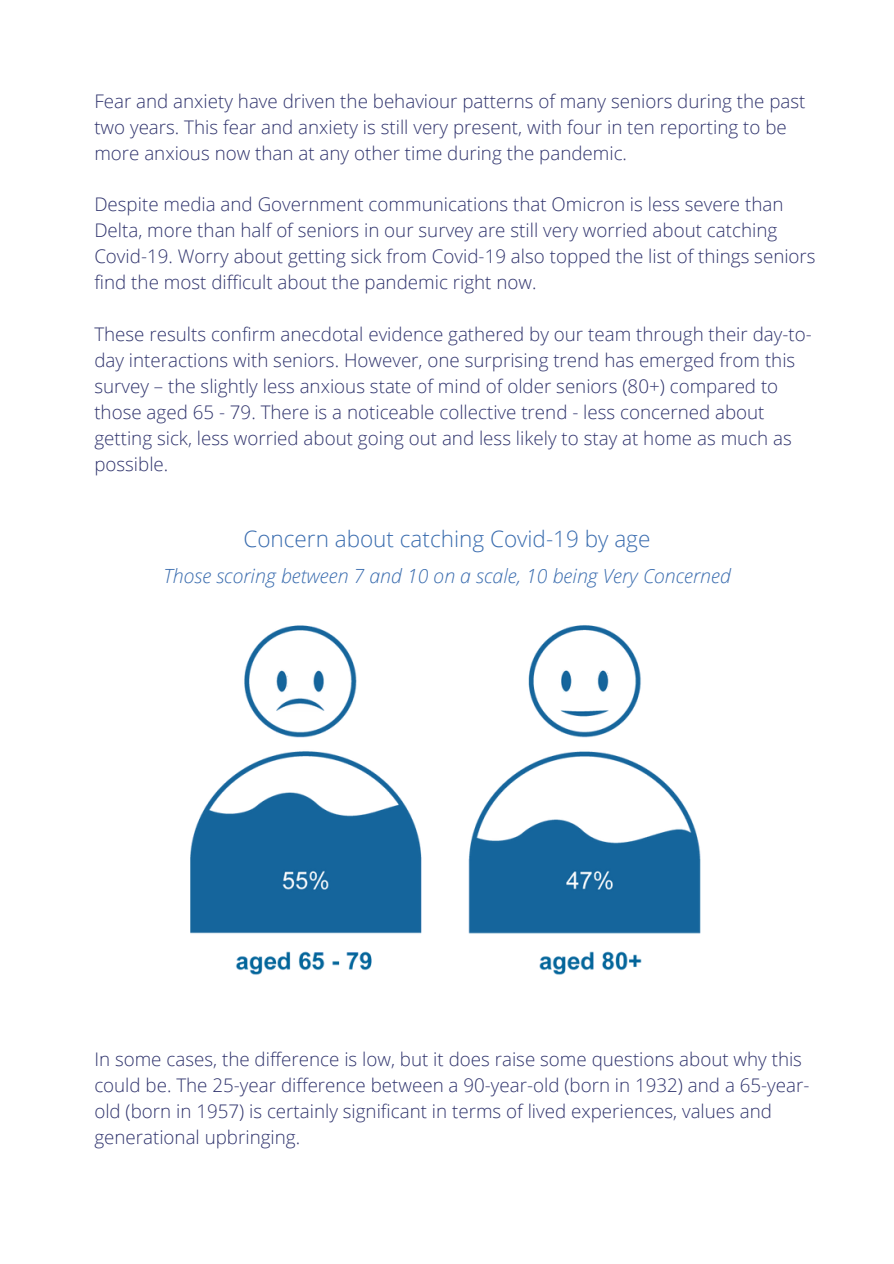
<style>
.page{position:relative;width:894px;height:1264px;background:#fff}
.page>*{position:absolute;margin:0;border:0;box-sizing:border-box;transform-origin:0 0}
.t1{font:300 22.5px "Open Sans";color:#3b6daf}
.t2{font:italic 300 19.5px "Open Sans";color:#3b6daf}
.t3{font:300 18.75px/26px "Open Sans";color:#31356e}
</style>
<div class="page">
<img style="left:190px;top:625px;width:511px;height:350px">
<p class="t3" style="left:94px;top:88px;width:712px">Fear and anxiety have driven the behaviour patterns of many seniors during the past two years. This fear and anxiety is still very present, with four in ten reporting to be more anxious now than at any other time during the pandemic.</p>
<p class="t3" style="left:94px;top:191px;width:722px">Despite media and Government communications that Omicron is less severe than Delta, more than half of seniors in our survey are still very worried about catching Covid-19. Worry about getting sick from Covid-19 also topped the list of things seniors find the most difficult about the pandemic right now.</p>
<p class="t3" style="left:94px;top:321px;width:718px">These results confirm anecdotal evidence gathered by our team through their day-to&shy;day interactions with seniors. However, one surprising trend has emerged from this survey – the slightly less anxious state of mind of older seniors (80+) compared to those aged 65 - 79. There is a noticeable collective trend - less concerned about getting sick, less worried about going out and less likely to stay at home as much as possible.</p>
<p class="t1" style="left:243px;top:523px;width:408px">Concern about catching Covid-19 by age</p>
<p class="t2" style="left:163px;top:562px;width:568px">Those scoring between 7 and 10 on a scale, 10 being Very Concerned</p>
<p class="t3" style="left:94px;top:1046px;width:716px">In some cases, the difference is low, but it does raise some questions about why this could be. The 25-year difference between a 90-year-old (born in 1932) and a 65-year&shy;old (born in 1957) is certainly significant in terms of lived experiences, values and generational upbringing.</p>
</div>
